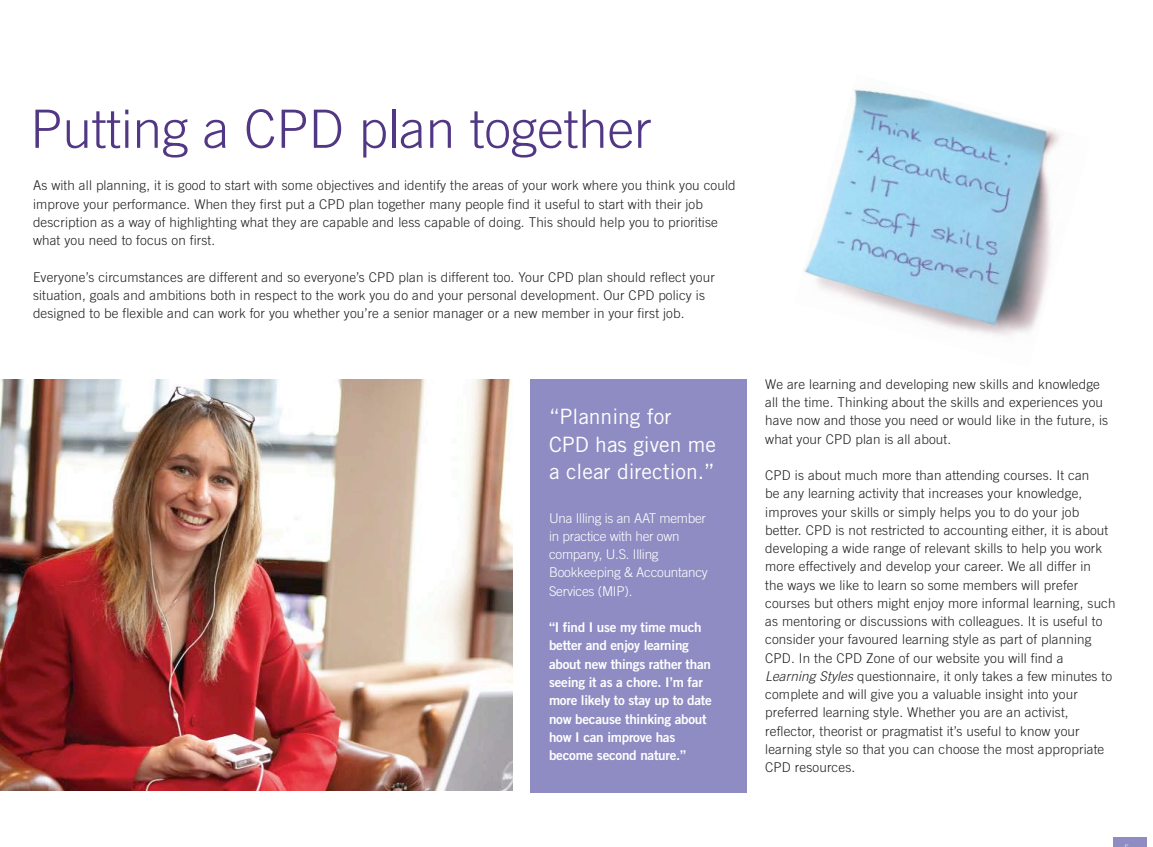
<style>
.page{position:relative;width:1153px;height:847px;background:#fff}
.page>*{position:absolute;margin:0;border:0;box-sizing:border-box;transform-origin:0 0}
.t1{font:300 52.8px "Trade Gothic";color:#513784}
.t2{font:21.15px/27.9px "Trade Gothic";color:#fff}
.t3{font:300 13.5px/18.3px "Trade Gothic";letter-spacing:.01em;color:#232021}
.t4{font:13.5px/18.3px "Trade Gothic Bold Two";letter-spacing:-.02em;color:#fff}
.t5{font:300 13.5px/18.3px "Trade Gothic";letter-spacing:-.015em;color:#fff}
.s1{font-style:italic}
</style>
<div class="page">
<div style="left:1113px;top:837px;width:33px;height:9px;background:#8e8cc2"></div>
<img style="left:803px;top:89px;width:257px;height:247px">
<div style="left:530px;top:379px;width:217px;height:413px;background:#8e8cc2"></div>
<img style="left:0;top:379px;width:512px;height:411px">
<h1 class="t1" style="left:30px;top:110px;width:623px">Putting a CPD plan together</h1>
<p class="t3" style="left:33px;top:177px;width:704px">As with all planning, it is good to start with some objectives and identify the areas of your work where you think you could improve your performance. When they first put a CPD plan together many people find it useful to start with their job description as a way of highlighting what they are capable and less capable of doing. This should help you to prioritise what you need to focus on first.</p>
<p class="t3" style="left:33px;top:269px;width:683px">Everyone’s circumstances are different and so everyone’s CPD plan is different too. Your CPD plan should reflect your situation, goals and ambitions both in respect to the work you do and your personal development. Our CPD policy is designed to be flexible and can work for you whether you’re a senior manager or a new member in your first job.</p>
<h2 class="t2" style="left:549px;top:404px;width:168px">“Planning for<br>CPD has given me a clear direction.”</h2>
<p class="t5" style="left:549px;top:509px;width:160px">Una Illing is an AAT member in practice with her own company, U.S. Illing<br>Bookkeeping &amp; Accountancy<br>Services (MIP).</p>
<p class="t4" style="left:549px;top:619px;width:164px">“I find I use my time much better and enjoy learning about new things rather than seeing it as a chore. I’m far more likely to stay up to date now because thinking about how I can improve has become second nature.”</p>
<p class="t3" style="left:765px;top:376px;width:344px">We are learning and developing new skills and knowledge all the time. Thinking about the skills and experiences you have now and those you need or would like in the future, is what your CPD plan is all about.</p>
<p class="t3" style="left:765px;top:467px;width:352px">CPD is about much more than attending courses. It can<br>be any learning activity that increases your knowledge, improves your skills or simply helps you to do your job better. CPD is not restricted to accounting either, it is about developing a wide range of relevant skills to help you work more effectively and develop your career. We all differ in<br>the ways we like to learn so some members will prefer courses but others might enjoy more informal learning, such as mentoring or discussions with colleagues. It is useful to consider your favoured learning style as part of planning CPD. In the CPD Zone of our website you will find a <span class="s1">Learning Styles</span> questionnaire, it only takes a few minutes to complete and will give you a valuable insight into your preferred learning style. Whether you are an activist, reflector, theorist or pragmatist it’s useful to know your learning style so that you can choose the most appropriate CPD resources.</p>
</div>
